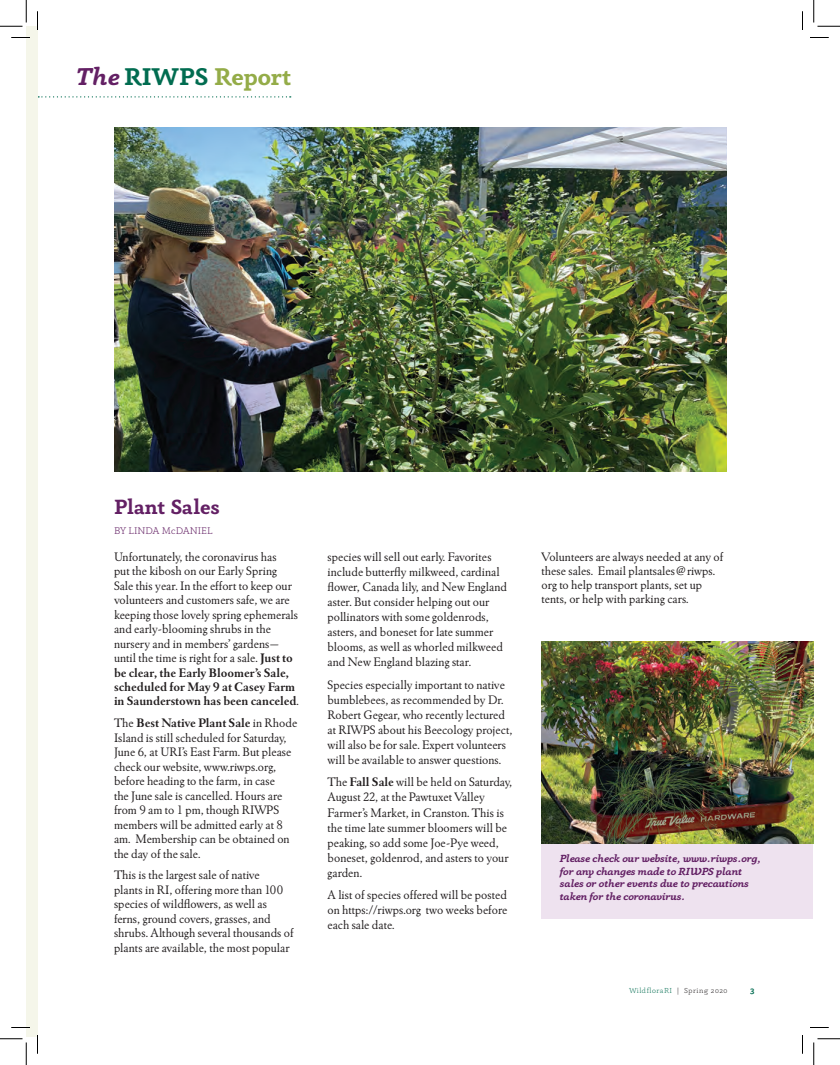
<style>
.page{position:relative;width:840px;height:1065px;background:#fff}
.page>*{position:absolute;margin:0;border:0;box-sizing:border-box;transform-origin:0 0}
.t1{font:700 25px "Anaphora";color:#94ac48}
.BOD{font:700 21.25px "Anaphora";color:#632064}
.BOD-2{font:12.88px/14.5px "Winchester New ITC";color:#231f20}
.t2{font:italic 700 10.62px/12.8px "Anaphora";letter-spacing:-.01em;color:#632064}
.Byline{font:300 10px "Anaphora";color:#632064}
.t3{font:700 8.75px "Anaphora";color:#016c50}
.t4{font:300 7.5px "Anaphora";letter-spacing:.07em;color:#016c50}
.s1{font-style:italic;color:#632064}
.s2{color:#016c50}
.s3{font-weight:700}
.s4{color:#231f20}
</style>
<div class="page">
<div style="left:542px;top:844px;width:271px;height:75px;background:#eee2ef"></div>
<svg style="left:38px;top:96px;width:253px;height:2px"></svg>
<div style="left:26px;top:26px;width:12px;height:1011px;background:#f5f6ea"></div>
<img style="left:114px;top:128px;width:612px;height:344px">
<img style="left:542px;top:642px;width:271px;height:202px">
<svg style="left:11px;top:37px;width:19px;height:1px"></svg>
<svg style="left:810px;top:37px;width:19px;height:1px"></svg>
<svg style="left:11px;top:1027px;width:19px;height:1px"></svg>
<svg style="left:810px;top:1027px;width:19px;height:1px"></svg>
<svg style="left:37px;top:11px;width:1px;height:19px"></svg>
<svg style="left:37px;top:1035px;width:1px;height:19px"></svg>
<svg style="left:802px;top:11px;width:1px;height:19px"></svg>
<svg style="left:802px;top:1035px;width:1px;height:19px"></svg>
<svg style="left:0;top:0;width:27px;height:27px"></svg>
<svg style="left:0;top:1039px;width:27px;height:26px"></svg>
<svg style="left:814px;top:0;width:26px;height:27px"></svg>
<svg style="left:814px;top:1039px;width:26px;height:26px"></svg>
<p class="t1" style="left:75px;top:60px;width:219px"><span class="s1">The</span> <span class="s2">RIWPS</span> Report</p>
<p class="BOD" style="left:114px;top:493px;width:107px">Plant Sales</p>
<p class="Byline" style="left:114px;top:524px;width:100px">BY LINDA McDANIEL</p>
<p class="BOD-2" style="left:114px;top:549px;width:186px">Unfortunately, the coronavirus has<br>put the kibosh on our Early Spring Sale this year. In the effort to keep our volunteers and customers safe, we are keeping those lovely spring ephemerals and early-blooming shrubs in the nursery and in members’ gardens— until the time is right for a sale. <span class="s3">Just to be clear, the Early Bloomer’s Sale, scheduled for May 9 at Casey Farm in Saunderstown has been canceled</span>.</p>
<p class="BOD-2" style="left:114px;top:716px;width:185px">The <span class="s3">Best Native Plant Sale</span> in Rhode Island is still scheduled for Saturday, June 6, at URI’s East Farm. But please check our website, www.riwps.org, before heading to the farm, in case<br>the June sale is cancelled. Hours are from 9 am to 1 pm, though RIWPS members will be admitted early at 8 am. Membership can be obtained on the day of the sale.</p>
<p class="BOD-2" style="left:114px;top:868px;width:181px">This is the largest sale of native<br>plants in RI, offering more than 100 species of wildflowers, as well as ferns, ground covers, grasses, and shrubs. Although several thousands of plants are available, the most popular</p>
<p class="BOD-2" style="left:328px;top:549px;width:181px;line-height:15.1px">species will sell out early. Favorites include butterfly milkweed, cardinal flower, Canada lily, and New England aster. But consider helping out our pollinators with some goldenrods, asters, and boneset for late summer blooms, as well as whorled milkweed and New England blazing star.</p>
<p class="BOD-2" style="left:328px;top:677px;width:187px;line-height:15.1px">Species especially important to native bumblebees, as recommended by Dr.<br>Robert Gegear, who recently lectured at RIWPS about his Beecology project, will also be for sale. Expert volunteers will be available to answer questions.</p>
<p class="BOD-2" style="left:328px;top:774px;width:186px;line-height:15.1px">The <span class="s3">Fall Sale</span> will be held on Saturday,<br>August 22, at the Pawtuxet Valley<br>Farmer’s Market, in Cranston. This is the time late summer bloomers will be peaking, so add some Joe-Pye weed, boneset, goldenrod, and asters to your garden.</p>
<p class="BOD-2" style="left:328px;top:887px;width:181px;line-height:15.1px;text-align:justify">A list of species offered will be posted on https://riwps.org two weeks before each sale date.</p>
<p class="BOD-2" style="left:542px;top:549px;width:183px">Volunteers are always needed at any of these sales. Email plantsales@riwps. org to help transport plants, set up tents, or help with parking cars.</p>
<p class="t2" style="left:559px;top:852px;width:203px">Please check our website, www.riwps.org, for any changes made to RIWPS plant sales or other events due to precautions taken for the coronavirus.</p>
<p class="t4" style="left:629px;top:985px;width:100px">WildfloraRI <span class="s4">| Spring 2020</span></p>
<p class="t3" style="left:750px;top:984px;width:6px">3</p>
</div>
